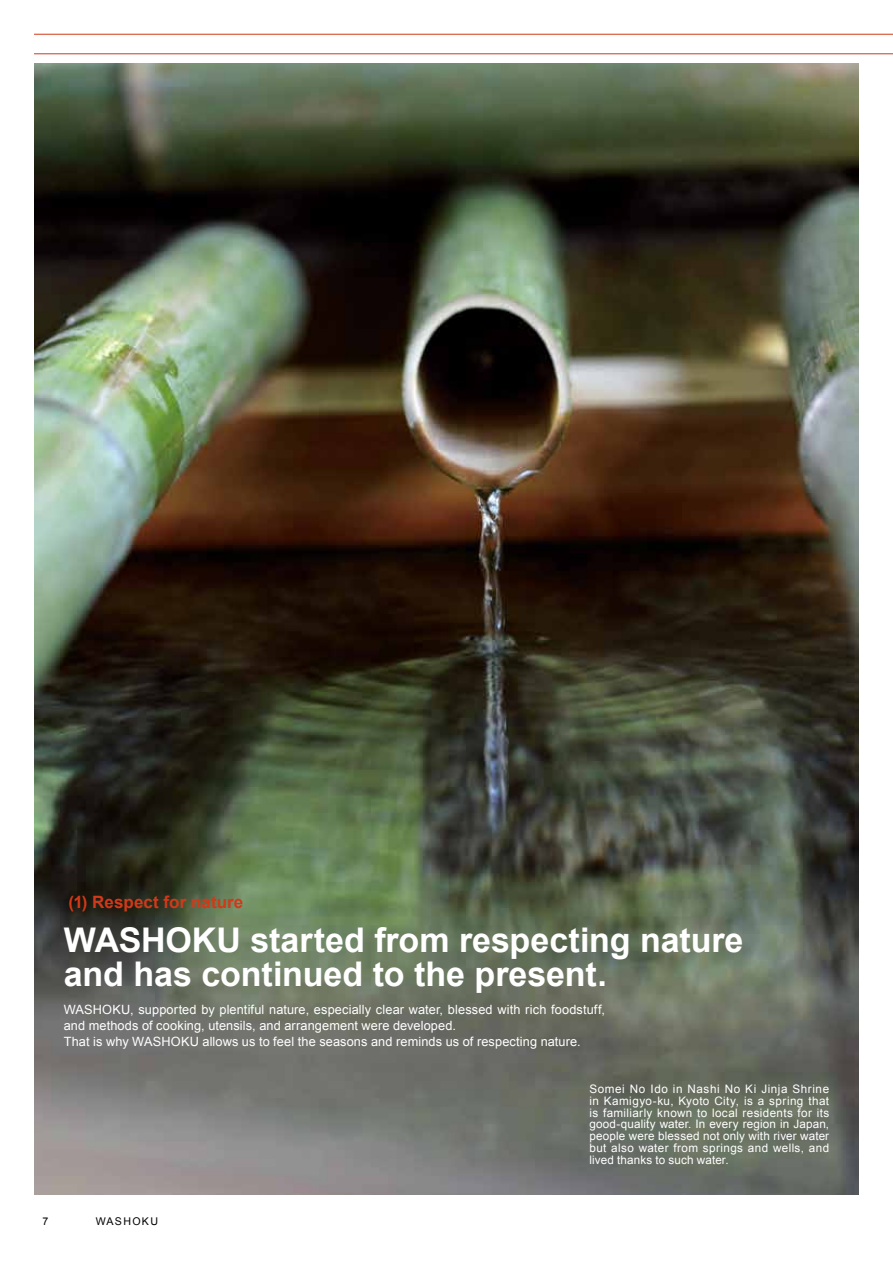
<style>
.page{position:relative;width:893px;height:1263px;background:#fff}
.page>*{position:absolute;margin:0;border:0;box-sizing:border-box;transform-origin:0 0}
.t1{font:700 34.05px/34px "Arial";letter-spacing:-.005em;color:#fff}
.t2{font:700 16.95px "Arial";letter-spacing:.005em;color:#d23918}
.t3{font:12.75px/15.9px "Arial";letter-spacing:.01em;color:#fff}
.t4{font:11.7px/11.7px "Arial";letter-spacing:.025em;color:#fff;text-align:justify}
.t5{font:10.65px "Arial";letter-spacing:.12em;color:#000}
</style>
<div class="page">
<img style="left:34px;top:64px;width:825px;height:1131px">
<hr style="left:34px;top:54px;width:859px;height:1px;background:#d23918">
<hr style="left:34px;top:34px;width:859px;height:1px;background:#d23918">
<h2 class="t2" style="left:69px;top:891px;width:176px">(1) Respect for nature</h2>
<h1 class="t1" style="left:64px;top:924px;width:681px">WASHOKU started from respecting nature and has continued to the present.</h1>
<p class="t3" style="left:64px;top:1002px;width:543px">WASHOKU, supported by plentiful nature, especially clear water, blessed with rich foodstuff, and methods of cooking, utensils, and arrangement were developed.<br>That is why WASHOKU allows us to feel the seasons and reminds us of respecting nature.</p>
<p class="t4" style="left:589px;top:1083px;width:241px">Somei No Ido in Nashi No Ki Jinja Shrine in Kamigyo-ku, Kyoto City, is a spring that is familiarly known to local residents for its good-quality water. In every region in Japan, people were blessed not only with river water but also water from springs and wells, and lived thanks to such water.</p>
<p class="t5" style="left:43px;top:1214px;width:7px">7</p>
<p class="t5" style="left:96px;top:1214px;width:64px">WASHOKU</p>
</div>
